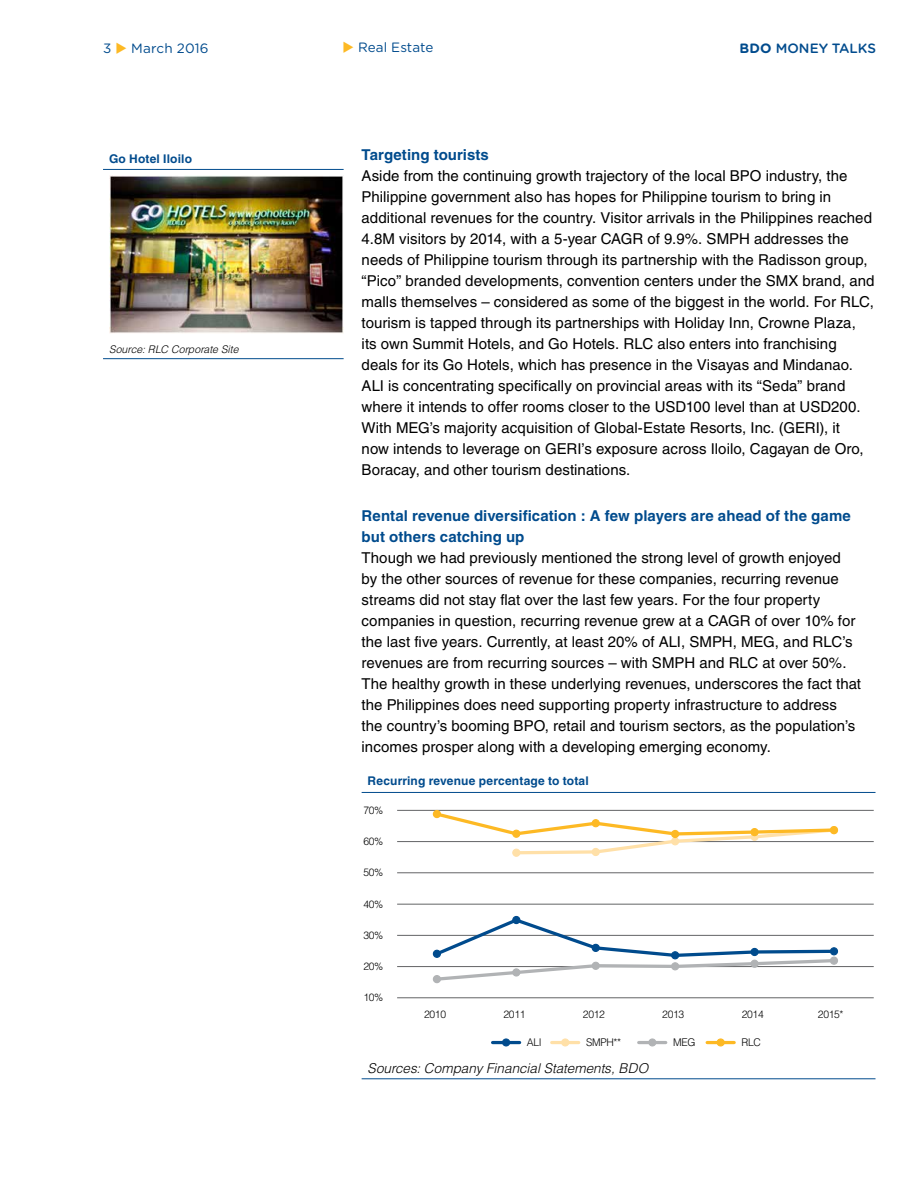
<style>
.page{position:relative;width:918px;height:1188px;background:#fff}
.page>*{position:absolute;margin:0;border:0;box-sizing:border-box;transform-origin:0 0}
.t1{font:15px/21px "Helvetica LT Std";letter-spacing:.005em;color:#000}
.t2{font:700 15px/21px "Helvetica LT Std";letter-spacing:.005em;color:#004b8d}
.t3{font:italic 300 13.5px "Helvetica LT Std";color:#000}
.t4{font:13.5px "Gotham Rounded";color:#004b8d}
.t5{font:500 13.5px "Gotham Rounded";color:#004b8d}
.t6{font:700 12px "Helvetica LT Std";letter-spacing:.01em;color:#004b8d}
.t7{font:300 10.5px "Helvetica LT Std";letter-spacing:-.03em;color:#000}
.t8{font:italic 300 10.5px "Helvetica LT Std";letter-spacing:.005em;color:#000}
.s1{color:#fdb924}
.s2{font-weight:700}
</style>
<div class="page">
<hr style="left:362px;top:1078px;width:514px;height:1px;background:#004b8d">
<hr style="left:362px;top:792px;width:514px;height:1px;background:#004b8d">
<hr style="left:397px;top:966px;width:477px;height:1px;background:#636466">
<hr style="left:397px;top:935px;width:477px;height:1px;background:#636466">
<hr style="left:397px;top:904px;width:477px;height:1px;background:#636466">
<hr style="left:397px;top:872px;width:477px;height:1px;background:#636466">
<hr style="left:397px;top:841px;width:477px;height:1px;background:#636466">
<hr style="left:397px;top:810px;width:477px;height:1px;background:#636466">
<hr style="left:397px;top:997px;width:477px;height:1px;background:#636466">
<div style="left:512px;top:916px;width:8px;height:8px;border:1px solid #004b8d;border-radius:50%"></div>
<div style="left:830px;top:947px;width:8px;height:8px;border:1px solid #004b8d;border-radius:50%"></div>
<div style="left:512px;top:849px;width:8px;height:8px;border:1px solid #ffe0a8;border-radius:50%"></div>
<svg style="left:433px;top:917px;width:404px;height:66px"></svg>
<div style="left:433px;top:976px;width:7px;height:7px;background:#b1b3b5;border-radius:50%"></div>
<div style="left:433px;top:975px;width:8px;height:8px;border:1px solid #b1b3b5;border-radius:50%"></div>
<div style="left:513px;top:969px;width:7px;height:7px;background:#b1b3b5;border-radius:50%"></div>
<div style="left:512px;top:968px;width:8px;height:9px;border:1px solid #b1b3b5;border-radius:50%"></div>
<div style="left:592px;top:962px;width:7px;height:7px;background:#b1b3b5;border-radius:50%"></div>
<div style="left:592px;top:962px;width:8px;height:8px;border:1px solid #b1b3b5;border-radius:50%"></div>
<div style="left:672px;top:963px;width:7px;height:7px;background:#b1b3b5;border-radius:50%"></div>
<div style="left:671px;top:962px;width:8px;height:8px;border:1px solid #b1b3b5;border-radius:50%"></div>
<div style="left:751px;top:960px;width:7px;height:7px;background:#b1b3b5;border-radius:50%"></div>
<div style="left:750px;top:960px;width:9px;height:8px;border:1px solid #b1b3b5;border-radius:50%"></div>
<div style="left:830px;top:957px;width:8px;height:7px;background:#b1b3b5;border-radius:50%"></div>
<div style="left:830px;top:957px;width:8px;height:8px;border:1px solid #b1b3b5;border-radius:50%"></div>
<svg style="left:433px;top:810px;width:405px;height:46px"></svg>
<div style="left:433px;top:811px;width:7px;height:7px;background:#fdb924;border-radius:50%"></div>
<div style="left:433px;top:810px;width:8px;height:8px;border:1px solid #fdb924;border-radius:50%"></div>
<div style="left:513px;top:830px;width:7px;height:7px;background:#fdb924;border-radius:50%"></div>
<div style="left:512px;top:830px;width:8px;height:8px;border:1px solid #fdb924;border-radius:50%"></div>
<div style="left:592px;top:820px;width:7px;height:7px;background:#fdb924;border-radius:50%"></div>
<div style="left:592px;top:819px;width:8px;height:8px;border:1px solid #fdb924;border-radius:50%"></div>
<div style="left:672px;top:830px;width:7px;height:8px;background:#fdb924;border-radius:50%"></div>
<div style="left:671px;top:830px;width:8px;height:8px;border:1px solid #fdb924;border-radius:50%"></div>
<div style="left:751px;top:829px;width:7px;height:7px;background:#fdb924;border-radius:50%"></div>
<div style="left:750px;top:828px;width:9px;height:8px;border:1px solid #fdb924;border-radius:50%"></div>
<div style="left:830px;top:827px;width:8px;height:7px;background:#fdb924;border-radius:50%"></div>
<div style="left:830px;top:826px;width:8px;height:8px;border:1px solid #fdb924;border-radius:50%"></div>
<hr style="left:493px;top:1041px;width:27px;height:3px;background:#004b8d">
<div style="left:503px;top:1039px;width:7px;height:7px;background:#004b8d;border-radius:50%"></div>
<div style="left:502px;top:1038px;width:8px;height:8px;border:1px solid #004b8d;border-radius:50%"></div>
<hr style="left:552px;top:1041px;width:27px;height:3px;background:#ffe0a8">
<div style="left:562px;top:1039px;width:7px;height:7px;background:#ffe0a8;border-radius:50%"></div>
<div style="left:561px;top:1038px;width:8px;height:8px;border:1px solid #ffe0a8;border-radius:50%"></div>
<hr style="left:639px;top:1041px;width:27px;height:3px;background:#b1b3b5">
<div style="left:649px;top:1039px;width:7px;height:7px;background:#b1b3b5;border-radius:50%"></div>
<div style="left:648px;top:1038px;width:8px;height:8px;border:1px solid #b1b3b5;border-radius:50%"></div>
<hr style="left:707px;top:1041px;width:27px;height:3px;background:#fdb924">
<div style="left:717px;top:1039px;width:7px;height:7px;background:#fdb924;border-radius:50%"></div>
<div style="left:717px;top:1038px;width:8px;height:8px;border:1px solid #fdb924;border-radius:50%"></div>
<hr style="left:103px;top:169px;width:241px;height:1px;background:#004b8d">
<hr style="left:103px;top:358px;width:241px;height:1px;background:#004b8d">
<img style="left:109px;top:175px;width:235px;height:158px">
<p class="t4" style="left:103px;top:39px;width:107px">3 <span class="s1">◆</span> March 2016</p>
<p class="t4" style="left:342px;top:38px;width:93px"><span class="s1">◆</span> Real Estate</p>
<p class="t5" style="left:739px;top:38px;width:138px"><span class="s2">BDO</span> MONEY TALKS</p>
<p class="t6" style="left:109px;top:152px;width:84px">Go Hotel Iloilo</p>
<p class="t8" style="left:109px;top:342px;width:131px">Source: RLC Corporate Site</p>
<p class="t2" style="left:362px;top:144px;width:129px">Targeting tourists</p>
<p class="t1" style="left:362px;top:165px;width:514px">Aside from the continuing growth trajectory of the local BPO industry, the Philippine government also has hopes for Philippine tourism to bring in additional revenues for the country. Visitor arrivals in the Philippines reached 4.8M visitors by 2014, with a 5-year CAGR of 9.9%. SMPH addresses the needs of Philippine tourism through its partnership with the Radisson group, “Pico” branded developments, convention centers under the SMX brand, and malls themselves – considered as some of the biggest in the world. For RLC, tourism is tapped through its partnerships with Holiday Inn, Crowne Plaza, its own Summit Hotels, and Go Hotels. RLC also enters into franchising deals for its Go Hotels, which has presence in the Visayas and Mindanao.<br>ALI is concentrating specifically on provincial areas with its “Seda” brand where it intends to offer rooms closer to the USD100 level than at USD200.<br>With MEG’s majority acquisition of Global-Estate Resorts, Inc. (GERI), it<br>now intends to leverage on GERI’s exposure across Iloilo, Cagayan de Oro, Boracay, and other tourism destinations.</p>
<p class="t2" style="left:362px;top:505px;width:491px">Rental revenue diversification : A few players are ahead of the game but others catching up</p>
<p class="t1" style="left:362px;top:547px;width:501px">Though we had previously mentioned the strong level of growth enjoyed<br>by the other sources of revenue for these companies, recurring revenue streams did not stay flat over the last few years. For the four property companies in question, recurring revenue grew at a CAGR of over 10% for the last five years. Currently, at least 20% of ALI, SMPH, MEG, and RLC’s revenues are from recurring sources – with SMPH and RLC at over 50%.<br>The healthy growth in these underlying revenues, underscores the fact that the Philippines does need supporting property infrastructure to address the country’s booming BPO, retail and tourism sectors, as the population’s incomes prosper along with a developing emerging economy.</p>
<p class="t6" style="left:368px;top:774px;width:223px">Recurring revenue percentage to total</p>
<p class="t7" style="left:363px;top:804px;width:22px">70%</p>
<p class="t7" style="left:363px;top:835px;width:22px">60%</p>
<p class="t7" style="left:363px;top:866px;width:22px">50%</p>
<p class="t7" style="left:363px;top:897px;width:22px">40%</p>
<p class="t7" style="left:363px;top:929px;width:22px">30%</p>
<p class="t7" style="left:363px;top:960px;width:22px">20%</p>
<p class="t7" style="left:363px;top:991px;width:22px">10%</p>
<p class="t7" style="left:424px;top:1008px;width:24px">2010</p>
<p class="t7" style="left:503px;top:1008px;width:24px">2011</p>
<p class="t7" style="left:583px;top:1008px;width:24px">2012</p>
<p class="t7" style="left:662px;top:1008px;width:24px">2013</p>
<p class="t7" style="left:742px;top:1008px;width:24px">2014</p>
<p class="t7" style="left:818px;top:1008px;width:27px">2015*</p>
<p class="t7" style="left:527px;top:1036px;width:16px">ALI</p>
<p class="t7" style="left:586px;top:1036px;width:37px">SMPH**</p>
<p class="t7" style="left:673px;top:1036px;width:24px">MEG</p>
<p class="t7" style="left:742px;top:1036px;width:21px">RLC</p>
<p class="t3" style="left:368px;top:1060px;width:282px">Sources: Company Financial Statements, BDO</p>
</div>
